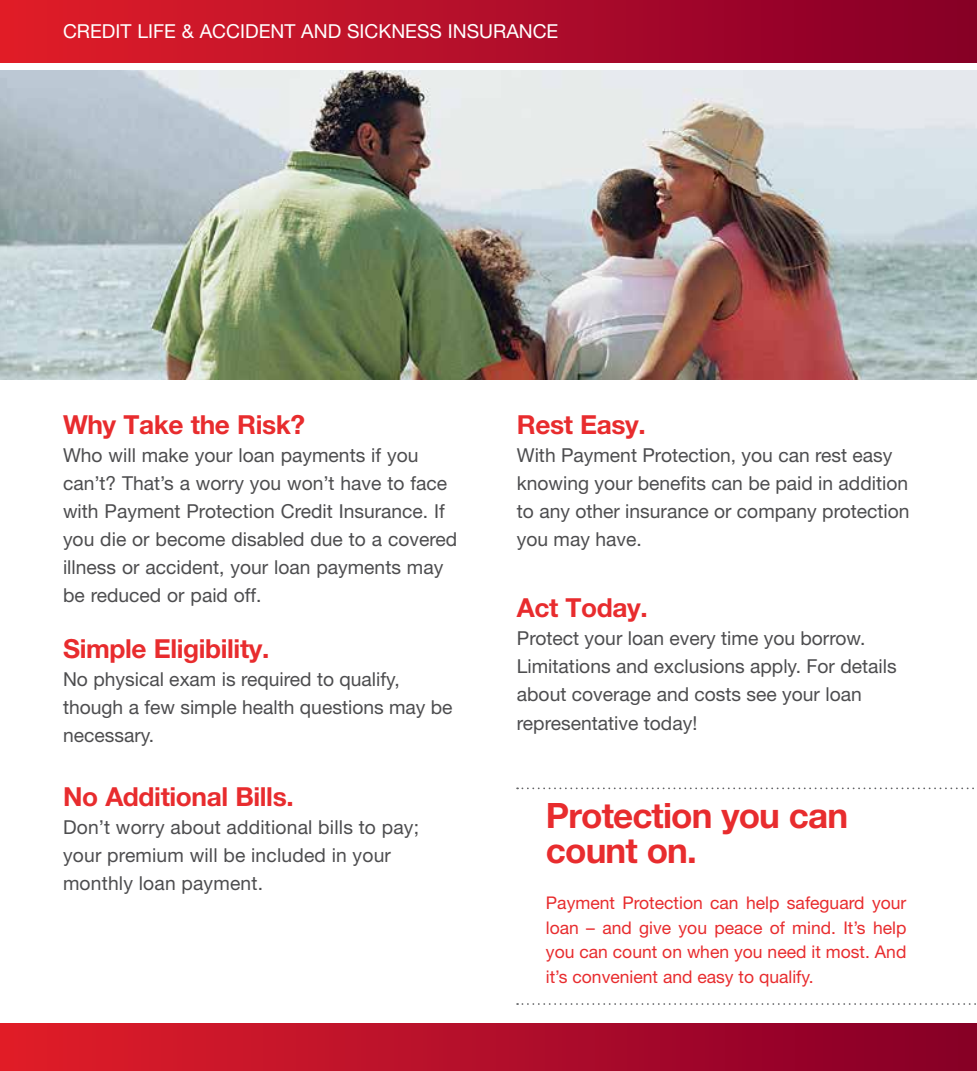
<style>
.page{position:relative;width:977px;height:1071px;background:#fff}
.page>*{position:absolute;margin:0;border:0;box-sizing:border-box;transform-origin:0 0}
.t1{font:700 35px/35px "Helvetica Neue LT Std";letter-spacing:-.025em;color:#e82c2e}
.t2{font:700 26.25px "Helvetica Neue LT Std";letter-spacing:-.015em;color:#e82c2e}
.t3{font:19.25px/28px "Helvetica Neue LT Std";color:#4d4d4f}
.t4{font:19.25px "Helvetica Neue LT Std";color:#fff}
.t5{font:17.5px/24.5px "Helvetica Neue LT Std";color:#e82c2e;text-align:justify}
</style>
<div class="page">
<img style="left:0;top:71px;width:976px;height:308px">
<div style="left:0;top:1024px;width:976px;height:47px;background:linear-gradient(to right,#e11f2a,#850029)"></div>
<svg style="left:517px;top:788px;width:457px;height:1px"></svg>
<svg style="left:517px;top:1003px;width:459px;height:2px"></svg>
<div style="left:0;top:0;width:976px;height:63px;background:linear-gradient(to right,#e11f2a,#850029)"></div>
<p class="t4" style="left:63px;top:20px;width:26px">Credit</p>
<p class="t4" style="left:137px;top:20px;width:21px">Life</p>
<p class="t4" style="left:182px;top:20px;width:31px">&amp; accident</p>
<p class="t4" style="left:301px;top:20px;width:15px">and</p>
<p class="t4" style="left:347px;top:20px;width:13px">sickness</p>
<p class="t4" style="left:448px;top:20px;width:59px">insurance</p>
<h2 class="t2" style="left:63px;top:408px;width:243px">Why Take the Risk?</h2>
<p class="t3" style="left:63px;top:441px;width:396px">Who will make your loan payments if you can’t? That’s a worry you won’t have to face with Payment Protection Credit Insurance. If you die or become disabled due to a covered illness or accident, your loan payments may be reduced or paid off.</p>
<h2 class="t2" style="left:63px;top:632px;width:208px">Simple Eligibility.</h2>
<p class="t3" style="left:63px;top:665px;width:391px">No physical exam is required to qualify, though a few simple health questions may be necessary.</p>
<h2 class="t2" style="left:63px;top:780px;width:232px">No Additional Bills.</h2>
<p class="t3" style="left:63px;top:812px;width:357px">Don’t worry about additional bills to pay; your premium will be included in your monthly loan payment.</p>
<h2 class="t2" style="left:517px;top:408px;width:130px">Rest Easy.</h2>
<p class="t3" style="left:517px;top:441px;width:394px">With Payment Protection, you can rest easy knowing your benefits can be paid in addition to any other insurance or company protection you may have.</p>
<h2 class="t2" style="left:517px;top:592px;width:132px">Act Today.</h2>
<p class="t3" style="left:517px;top:624px;width:381px">Protect your loan every time you borrow.<br>Limitations and exclusions apply. For details about coverage and costs see your loan representative today!</p>
<h1 class="t1" style="left:546px;top:797px;width:304px">Protection you can count on.</h1>
<p class="t5" style="left:546px;top:890px;width:362px">Payment Protection can help safeguard your loan – and give you peace of mind. It’s help you can count on when you need it most. And it’s convenient and easy to qualify.</p>
</div>
